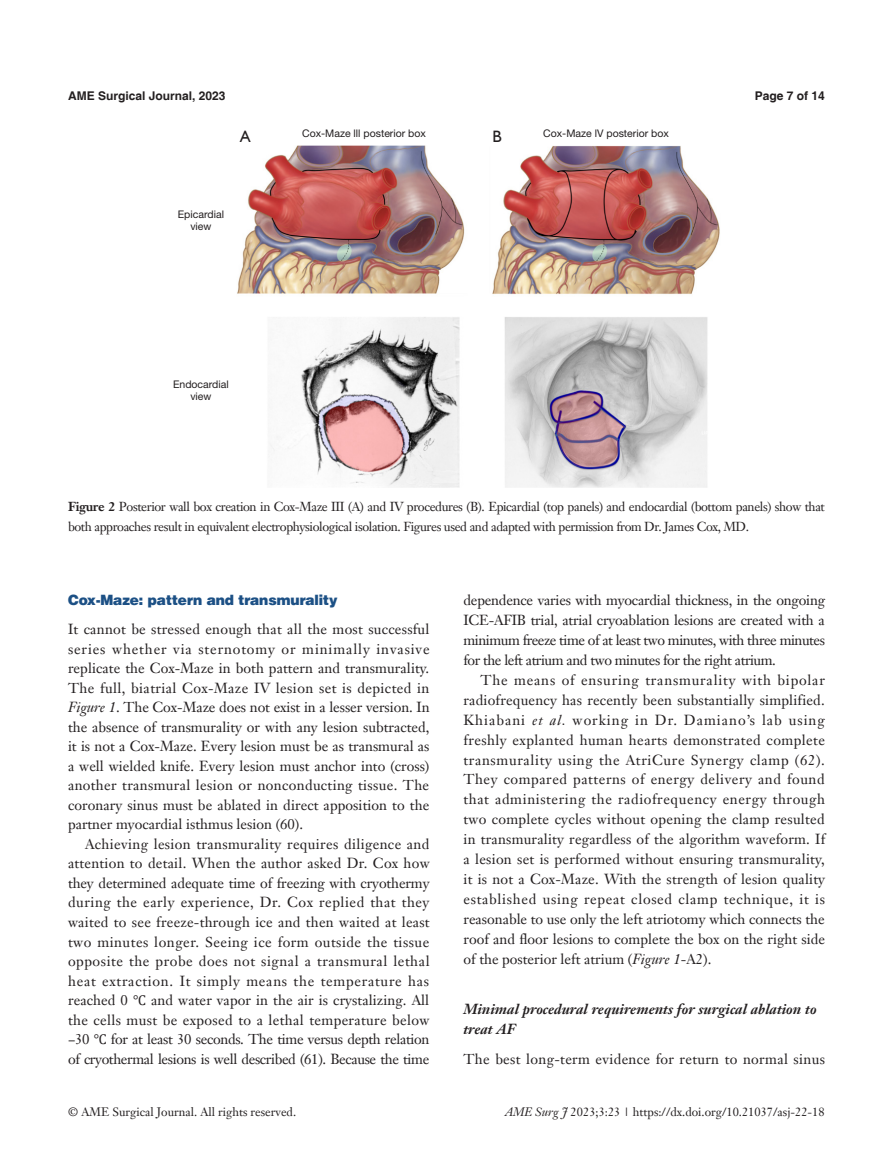
<style>
.page{position:relative;width:893px;height:1170px;background:#fff}
.page>*{position:absolute;margin:0;border:0;box-sizing:border-box;transform-origin:0 0}
.t1{font:16.5px "Humanist 521 BT";color:#231f20}
.t2{font:14.25px/19.5px "Janson Text LT";color:#231f20;text-align:justify}
.t3{font:italic 700 14.25px/20px "Janson Text LT";color:#231f20}
.t4{font:14.25px "Janson Text LT";letter-spacing:.025em;color:#231f20}
.t5{font:900 14.25px "Helvetica";color:#1c5085}
.t6{font:12.75px/19.5px "Janson Text LT";letter-spacing:-.03em;color:#231f20}
.t7{font:12px "Janson Text LT";color:#231f20}
.t8{font:700 12px "Helvetica";color:#231f20}
.t9{font:10.5px/12px "Helvetica Neue LT Pro";color:#231f20;text-align:center}
.s1{font-weight:700}
.s2{font-style:italic}
.s3{font-family:"Cambria"}
</style>
<div class="page">
<img style="left:237px;top:145px;width:228px;height:342px">
<img style="left:492px;top:146px;width:228px;height:341px">
<p class="t8" style="left:68px;top:88px;width:159px">AME Surgical Journal, 2023</p>
<p class="t8" style="left:755px;top:88px;width:72px">Page 7 of 14</p>
<p class="t9" style="left:302px;top:127px;width:125px">Cox-Maze lll posterior box</p>
<p class="t1" style="left:240px;top:126px;width:12px">A</p>
<p class="t1" style="left:493px;top:126px;width:11px">B</p>
<p class="t9" style="left:178px;top:208px;width:48px">Epicardial view</p>
<p class="t9" style="left:543px;top:127px;width:127px">Cox-Maze lV posterior box</p>
<p class="t9" style="left:173px;top:377px;width:57px">Endocardial view</p>
<p class="t6" style="left:68px;top:497px;width:758px"><span class="s1">Figure 2</span> Posterior wall box creation in Cox-Maze III (A) and IV procedures (B). Epicardial (top panels) and endocardial (bottom panels) show that both approaches result in equivalent electrophysiological isolation. Figures used and adapted with permission from Dr. James Cox, MD.</p>
<p class="t5" style="left:68px;top:590px;width:271px">Cox-Maze: pattern and transmurality</p>
<p class="t2" style="left:68px;top:619px;width:363px">It cannot be stressed enough that all the most successful series whether via sternotomy or minimally invasive replicate the Cox-Maze in both pattern and transmurality.<br>The full, biatrial Cox-Maze IV lesion set is depicted in <span class="s2">Figure 1</span>. The Cox-Maze does not exist in a lesser version. In the absence of transmurality or with any lesion subtracted, it is not a Cox-Maze. Every lesion must be as transmural as a well wielded knife. Every lesion must anchor into (cross) another transmural lesion or nonconducting tissue. The coronary sinus must be ablated in direct apposition to the partner myocardial isthmus lesion (60).</p>
<p class="t2" style="left:68px;top:834px;width:363px;text-indent:17px">Achieving lesion transmurality requires diligence and attention to detail. When the author asked Dr. Cox how they determined adequate time of freezing with cryothermy during the early experience, Dr. Cox replied that they waited to see freeze-through ice and then waited at least two minutes longer. Seeing ice form outside the tissue opposite the probe does not signal a transmural lethal heat extraction. It simply means the temperature has reached 0 <span class="s3">℃</span> and water vapor in the air is crystalizing. All the cells must be exposed to a lethal temperature below −30 <span class="s3">℃</span> for at least 30 seconds. The time versus depth relation of cryothermal lesions is well described (61). Because the time</p>
<p class="t2" style="left:463px;top:590px;width:363px;line-height:20px">dependence varies with myocardial thickness, in the ongoing ICE-AFIB trial, atrial cryoablation lesions are created with a minimum freeze time of at least two minutes, with three minutes for the left atrium and two minutes for the right atrium.</p>
<p class="t2" style="left:463px;top:669px;width:363px;line-height:20px;text-indent:17px">The means of ensuring transmurality with bipolar radiofrequency has recently been substantially simplified.<br>Khiabani <span class="s2">et al.</span> working in Dr. Damiano’s lab using freshly explanted human hearts demonstrated complete transmurality using the AtriCure Synergy clamp (62).<br>They compared patterns of energy delivery and found that administering the radiofrequency energy through two complete cycles without opening the clamp resulted in transmurality regardless of the algorithm waveform. If a lesion set is performed without ensuring transmurality, it is not a Cox-Maze. With the strength of lesion quality established using repeat closed clamp technique, it is reasonable to use only the left atriotomy which connects the roof and floor lesions to complete the box on the right side of the posterior left atrium (<span class="s2">Figure 1</span>-A2).</p>
<p class="t3" style="left:463px;top:998px;width:355px">Minimal procedural requirements for surgical ablation to treat AF</p>
<p class="t4" style="left:463px;top:1049px;width:363px">The best long-term evidence for return to normal sinus</p>
<p class="t7" style="left:68px;top:1104px;width:229px">© AME Surgical Journal. All rights reserved.</p>
<p class="t7" style="left:505px;top:1104px;width:321px"><span class="s2">AME Surg J</span> 2023;3:23 | https://dx.doi.org/10.21037/asj-22-18</p>
</div>
